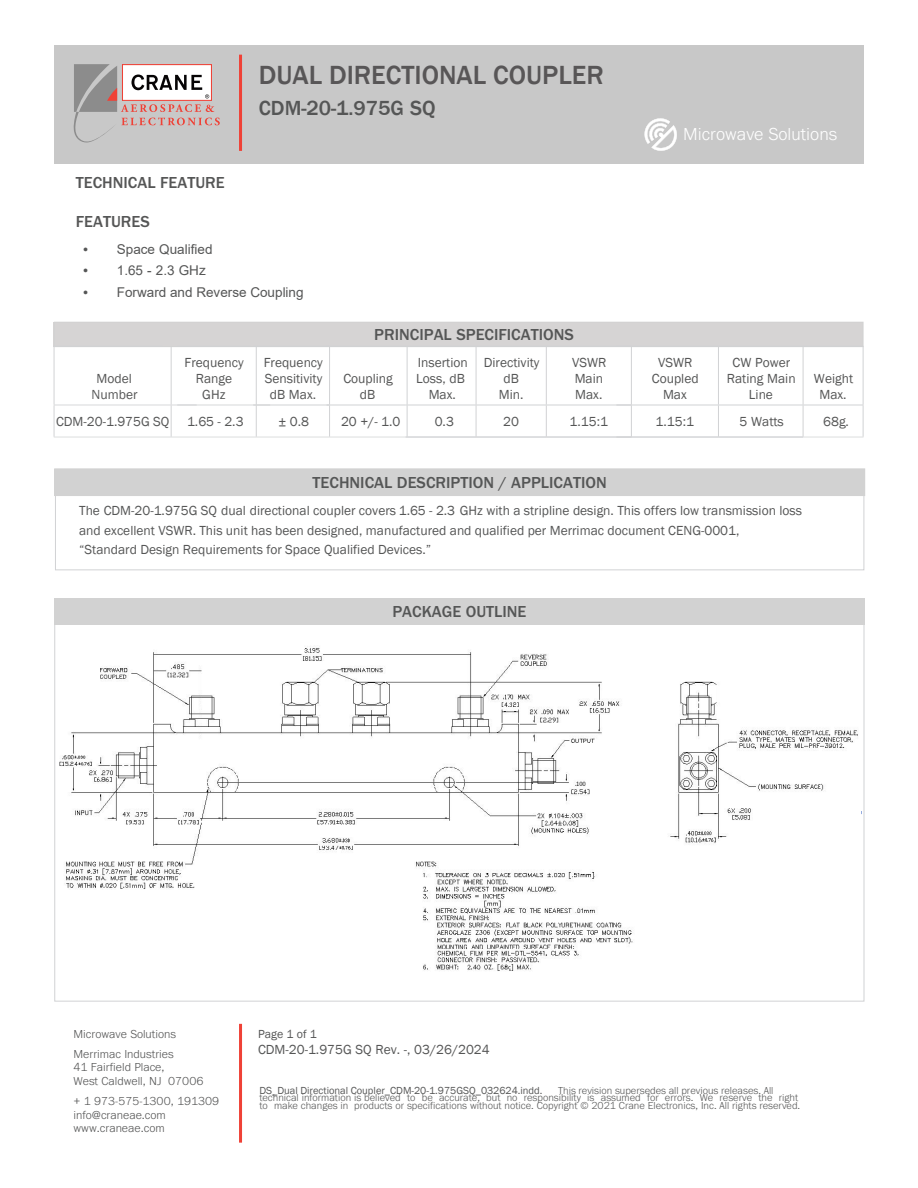
<style>
.page{position:relative;width:918px;height:1188px;background:#fff}
.page>*{position:absolute;margin:0;border:0;box-sizing:border-box;transform-origin:0 0}
.Crane_A_E_top_of_pag{font:500 27px "Franklin Gothic";color:#585657}
.Crane_A_E_top_of_pag-2{font:500 21px "Franklin Gothic";color:#555656}
.t1{font:300 18px "Franklin Gothic URW";color:#fff}
.Table_Sub_Text{font:500 16.5px "Franklin Gothic URW";color:#555656}
.Bullets_Head{font:500 16.5px "Franklin Gothic URW";color:#555656}
.Text_text{font:13.5px/19.5px "Franklin Gothic";color:#555656}
.Table_Sub_Text-2{font:13.5px/16.2px "Franklin Gothic";color:#555656}
.t2{font:13.5px "Arial";color:#555656}
.Disclaim{font:13.5px "Franklin Gothic";color:#555656}
.t3{font:300 12px/13.5px "Franklin Gothic URW";color:#555656}
.Disclaim-2{font:12px "Franklin Gothic";color:#555656}
.Disclaim-3{font:300 10.5px/7.5px "Franklin Gothic URW";color:#555656}
.Disclaim-4{font:10.5px "Franklin Gothic";color:#555656}
.s1{font-family:"Franklin Gothic URW";font-weight:300}
</style>
<div class="page">
<div style="left:54px;top:598px;width:810px;height:26px;background:#d2d2d2"></div>
<div style="left:55px;top:495px;width:809px;height:75px;border:1px solid #d1d2d4"></div>
<div style="left:55px;top:469px;width:810px;height:27px;background:#d2d2d2"></div>
<div style="left:54px;top:322px;width:809px;height:25px;background:#d6d4d4"></div>
<hr style="left:54px;top:405px;width:1px;height:32px;background:#d1d2d4">
<hr style="left:171px;top:405px;width:1px;height:32px;background:#d1d2d4">
<hr style="left:256px;top:405px;width:1px;height:32px;background:#d1d2d4">
<hr style="left:329px;top:405px;width:1px;height:32px;background:#d1d2d4">
<hr style="left:407px;top:405px;width:1px;height:32px;background:#d1d2d4">
<hr style="left:476px;top:405px;width:1px;height:32px;background:#d1d2d4">
<hr style="left:546px;top:405px;width:1px;height:32px;background:#d1d2d4">
<hr style="left:631px;top:405px;width:1px;height:32px;background:#d1d2d4">
<hr style="left:718px;top:405px;width:1px;height:32px;background:#d1d2d4">
<hr style="left:803px;top:405px;width:1px;height:32px;background:#d1d2d4">
<hr style="left:863px;top:405px;width:1px;height:32px;background:#d1d2d4">
<hr style="left:54px;top:436px;width:810px;height:2px;background:#d1d2d4">
<hr style="left:54px;top:346px;width:108px;height:1px;background:#d1d2d4">
<hr style="left:54px;top:347px;width:1px;height:58px;background:#d1d2d4">
<hr style="left:177px;top:346px;width:73px;height:1px;background:#d1d2d4">
<hr style="left:171px;top:347px;width:1px;height:58px;background:#d1d2d4">
<hr style="left:253px;top:346px;width:77px;height:1px;background:#d1d2d4">
<hr style="left:256px;top:347px;width:1px;height:58px;background:#d1d2d4">
<hr style="left:327px;top:346px;width:79px;height:1px;background:#d1d2d4">
<hr style="left:329px;top:347px;width:1px;height:58px;background:#d1d2d4">
<hr style="left:406px;top:346px;width:70px;height:1px;background:#d1d2d4">
<hr style="left:407px;top:347px;width:1px;height:58px;background:#d1d2d4">
<hr style="left:476px;top:346px;width:70px;height:1px;background:#d1d2d4">
<hr style="left:476px;top:347px;width:1px;height:58px;background:#d1d2d4">
<hr style="left:546px;top:346px;width:85px;height:1px;background:#d1d2d4">
<hr style="left:546px;top:347px;width:1px;height:58px;background:#d1d2d4">
<hr style="left:616px;top:346px;width:102px;height:1px;background:#d1d2d4">
<hr style="left:631px;top:347px;width:1px;height:58px;background:#d1d2d4">
<hr style="left:718px;top:346px;width:85px;height:1px;background:#d1d2d4">
<hr style="left:718px;top:347px;width:1px;height:58px;background:#d1d2d4">
<hr style="left:803px;top:346px;width:60px;height:1px;background:#d1d2d4">
<hr style="left:803px;top:347px;width:1px;height:58px;background:#d1d2d4">
<hr style="left:863px;top:347px;width:1px;height:58px;background:#d1d2d4">
<hr style="left:54px;top:405px;width:143px;height:1px;background:#d1d2d4">
<hr style="left:177px;top:405px;width:93px;height:1px;background:#d1d2d4">
<hr style="left:253px;top:405px;width:77px;height:1px;background:#d1d2d4">
<hr style="left:327px;top:405px;width:79px;height:1px;background:#d1d2d4">
<hr style="left:406px;top:405px;width:70px;height:1px;background:#d1d2d4">
<hr style="left:476px;top:405px;width:70px;height:1px;background:#d1d2d4">
<hr style="left:546px;top:405px;width:85px;height:1px;background:#d1d2d4">
<hr style="left:616px;top:405px;width:102px;height:1px;background:#d1d2d4">
<hr style="left:718px;top:405px;width:85px;height:1px;background:#d1d2d4">
<hr style="left:803px;top:405px;width:60px;height:1px;background:#d1d2d4">
<div style="left:54px;top:45px;width:810px;height:119px;background:#c8c8c8"></div>
<svg style="left:73px;top:64px;width:147px;height:79px"></svg>
<hr style="left:239px;top:55px;width:3px;height:96px;background:#ef4136">
<hr style="left:239px;top:1024px;width:3px;height:119px;background:#ef4136">
<svg style="left:644px;top:118px;width:33px;height:33px"></svg>
<img style="left:59px;top:648px;width:803px;height:323px">
<p class="Bullets_Head" style="left:76px;top:172px;width:150px">TECHNICAL FEATURE</p>
<p class="Bullets_Head" style="left:76px;top:211px;width:75px">FEATURES</p>
<p class="Crane_A_E_top_of_pag" style="left:259px;top:58px;width:346px">DUAL DIRECTIONAL COUPLER</p>
<p class="Crane_A_E_top_of_pag-2" style="left:259px;top:95px;width:178px">CDM-20-1.975G SQ</p>
<p class="t2" style="left:81px;top:240px;width:133px"><span class="s1">•</span> Space Qualified</p>
<p class="t2" style="left:81px;top:261px;width:126px"><span class="s1">•</span> 1.65 - 2.3 GHz</p>
<p class="t2" style="left:81px;top:283px;width:224px"><span class="s1">•</span> Forward and Reverse Coupling</p>
<p class="Table_Sub_Text-2" style="left:97px;top:371px;width:37px">Model</p>
<p class="Table_Sub_Text-2" style="left:92px;top:387px;width:47px">Number</p>
<p class="Table_Sub_Text-2" style="left:185px;top:355px;width:61px">Frequency</p>
<p class="Table_Sub_Text-2" style="left:196px;top:371px;width:38px">Range</p>
<p class="Table_Sub_Text-2" style="left:202px;top:387px;width:25px">GHz</p>
<p class="Table_Sub_Text-2" style="left:264px;top:355px;width:61px">Frequency<br>Sensitivity</p>
<p class="Table_Sub_Text-2" style="left:270px;top:387px;width:48px">dB Max.</p>
<p class="Table_Sub_Text" style="left:374px;top:324px;width:201px">PRINCIPAL SPECIFICATIONS</p>
<p class="Table_Sub_Text-2" style="left:343px;top:371px;width:51px">Coupling</p>
<p class="Table_Sub_Text-2" style="left:360px;top:387px;width:17px">dB</p>
<p class="Table_Sub_Text-2" style="left:418px;top:355px;width:52px">Insertion</p>
<p class="Table_Sub_Text-2" style="left:416px;top:371px;width:50px">Loss, dB</p>
<p class="Table_Sub_Text-2" style="left:429px;top:387px;width:29px">Max.</p>
<p class="Table_Sub_Text-2" style="left:484px;top:355px;width:57px">Directivity</p>
<p class="Table_Sub_Text-2" style="left:503px;top:371px;width:17px">dB</p>
<p class="Table_Sub_Text-2" style="left:499px;top:387px;width:26px">Min.</p>
<p class="Table_Sub_Text-2" style="left:572px;top:355px;width:36px">VSWR</p>
<p class="Table_Sub_Text-2" style="left:575px;top:371px;width:30px">Main</p>
<p class="Table_Sub_Text-2" style="left:575px;top:387px;width:29px">Max.</p>
<h3 class="t1" style="left:683px;top:123px;width:155px">Microwave Solutions</h3>
<p class="Table_Sub_Text-2" style="left:658px;top:355px;width:36px">VSWR</p>
<p class="Table_Sub_Text-2" style="left:652px;top:371px;width:48px">Coupled</p>
<p class="Table_Sub_Text-2" style="left:663px;top:387px;width:25px">Max</p>
<p class="Table_Sub_Text-2" style="left:733px;top:355px;width:59px">CW Power</p>
<p class="Table_Sub_Text-2" style="left:727px;top:371px;width:70px">Rating Main</p>
<p class="Table_Sub_Text-2" style="left:749px;top:387px;width:26px">Line</p>
<p class="Table_Sub_Text-2" style="left:814px;top:371px;width:41px">Weight</p>
<p class="Table_Sub_Text-2" style="left:819px;top:387px;width:29px">Max.</p>
<p class="Table_Sub_Text-2" style="left:56px;top:414px;width:115px">CDM-20-1.975G SQ</p>
<p class="Table_Sub_Text-2" style="left:187px;top:414px;width:58px">1.65 - 2.3</p>
<p class="Table_Sub_Text-2" style="left:278px;top:414px;width:32px">± 0.8</p>
<p class="Table_Sub_Text-2" style="left:341px;top:414px;width:61px">20 +/- 1.0</p>
<p class="Table_Sub_Text-2" style="left:435px;top:413px;width:21px">0.3</p>
<p class="Table_Sub_Text-2" style="left:503px;top:414px;width:17px">20</p>
<p class="Table_Sub_Text-2" style="left:570px;top:414px;width:40px">1.15:1</p>
<p class="Table_Sub_Text-2" style="left:656px;top:414px;width:40px">1.15:1</p>
<p class="Table_Sub_Text-2" style="left:739px;top:413px;width:46px">5 Watts</p>
<p class="Table_Sub_Text-2" style="left:823px;top:413px;width:27px">68g.</p>
<p class="Table_Sub_Text" style="left:313px;top:472px;width:296px">TECHNICAL DESCRIPTION / APPLICATION</p>
<p class="Text_text" style="left:79px;top:501px;width:724px">The CDM-20-1.975G SQ dual directional coupler covers 1.65 - 2.3 GHz with a stripline design. This offers low transmission loss and excellent VSWR. This unit has been designed, manufactured and qualified per Merrimac document CENG-0001,<br>“Standard Design Requirements for Space Qualified Devices.”</p>
<p class="Table_Sub_Text" style="left:392px;top:601px;width:136px">PACKAGE OUTLINE</p>
<p class="t3" style="left:74px;top:1023px;width:104px;line-height:20.2px">Microwave Solutions<br>Merrimac Industries</p>
<p class="t3" style="left:74px;top:1060px;width:131px">41 Fairfield Place,<br>West Caldwell, NJ 07006</p>
<p class="t3" style="left:74px;top:1094px;width:147px">+ 1 973-575-1300, 191309 info@craneae.com www.craneae.com</p>
<p class="Disclaim-2" style="left:258px;top:1026px;width:60px">Page 1 of 1</p>
<p class="Disclaim" style="left:258px;top:1041px;width:233px">CDM-20-1.975G SQ Rev. -, 03/26/2024</p>
<p class="Disclaim-4" style="left:259px;top:1084px;width:285px">DS_Dual Directional Coupler_CDM-20-1.975GSQ_032624.indd.</p>
<p class="Disclaim-3" style="left:259px;top:1086px;width:542px;text-indent:299px">This revision supersedes all previous releases. All technical information is believed to be accurate, but no responsibility is assumed for errors. We reserve the right to make changes in products or specifications without notice. Copyright © 2021 Crane Electronics, Inc. All rights reserved.</p>
</div>
